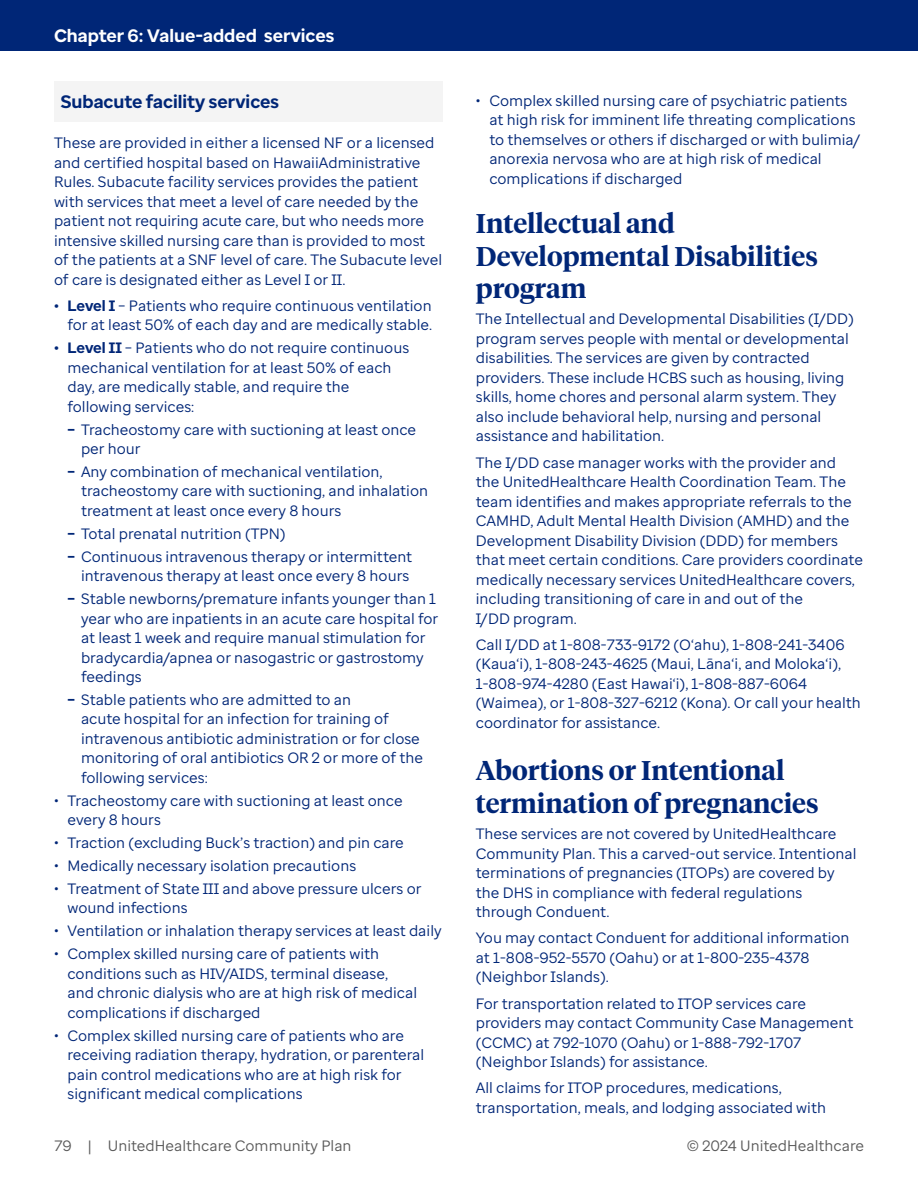
<style>
.page{position:relative;width:918px;height:1188px;background:#fff}
.page>*{position:absolute;margin:0;border:0;box-sizing:border-box;transform-origin:0 0}
.H4{font:600 27px/32.4px "UHC Serif Headline";color:#002677}
.t1{font:700 18px "Enterprise Sans";color:#fff}
.H5_Sans_Gray_Shading{font:700 18px "Enterprise Sans";color:#002677}
.Body{font:15px/19.5px "Enterprise Sans";color:#002677}
.t2{font:15px "Enterprise Sans";color:#5a5a5a}
.s1{font-weight:700}
</style>
<div class="page">
<div style="left:0;top:0;width:918px;height:51px;background:#002677"></div>
<div style="left:54px;top:81px;width:388px;height:41px;background:#f4f4f4"></div>
<p class="t1" style="left:54px;top:24px;width:282px">Chapter 6: Value-added services</p>
<p class="H5_Sans_Gray_Shading" style="left:61px;top:90px;width:220px">Subacute facility services</p>
<p class="Body" style="left:54px;top:133px;width:390px">These are provided in either a licensed NF or a licensed and certified hospital based on HawaiiAdministrative Rules. Subacute facility services provides the patient with services that meet a level of care needed by the patient not requiring acute care, but who needs more intensive skilled nursing care than is provided to most of the patients at a SNF level of care. The Subacute level of care is designated either as Level I or II.</p>
<p class="Body" style="left:54px;top:296px;width:380px;text-align:right"><span class="s1">• Level I</span> – Patients who require continuous ventilation for at least 50% of each day and are medically stable.</p>
<p class="Body" style="left:68px;top:338px;width:343px;text-indent:-14px"><span class="s1">• Level II</span> – Patients who do not require continuous mechanical ventilation for at least 50% of each day, are medically stable, and require the following services:</p>
<p class="Body" style="left:81px;top:419px;width:337px;text-indent:-14px"><span class="s1">–</span> Tracheostomy care with suctioning at least once per hour</p>
<p class="Body" style="left:81px;top:462px;width:349px;text-indent:-14px"><span class="s1">–</span> Any combination of mechanical ventilation, tracheostomy care with suctioning, and inhalation treatment at least once every 8 hours</p>
<p class="Body" style="left:68px;top:524px;width:220px"><span class="s1">–</span> Total prenatal nutrition (TPN)</p>
<p class="Body" style="left:68px;top:546px;width:346px;text-align:right"><span class="s1">–</span> Continuous intravenous therapy or intermittent intravenous therapy at least once every 8 hours</p>
<p class="Body" style="left:81px;top:589px;width:359px;text-indent:-14px"><span class="s1">–</span> Stable newborns/premature infants younger than 1 year who are inpatients in an acute care hospital for at least 1 week and require manual stimulation for bradycardia/apnea or nasogastric or gastrostomy feedings</p>
<p class="Body" style="left:81px;top:690px;width:344px;text-indent:-14px"><span class="s1">–</span> Stable patients who are admitted to an<br>acute hospital for an infection for training of intravenous antibiotic administration or for close monitoring of oral antibiotics OR 2 or more of the following services:</p>
<p class="Body" style="left:68px;top:791px;width:337px;text-indent:-14px">• Tracheostomy care with suctioning at least once every 8 hours</p>
<p class="Body" style="left:54px;top:833px;width:351px">• Traction (excluding Buck’s traction) and pin care</p>
<p class="Body" style="left:54px;top:856px;width:304px">• Medically necessary isolation precautions</p>
<p class="Body" style="left:68px;top:879px;width:355px;text-indent:-14px">• Treatment of State III and above pressure ulcers or wound infections</p>
<p class="Body" style="left:54px;top:921px;width:389px">• Ventilation or inhalation therapy services at least daily</p>
<p class="Body" style="left:68px;top:944px;width:351px;text-indent:-14px">• Complex skilled nursing care of patients with conditions such as HIV/AIDS, terminal disease, and chronic dialysis who are at high risk of medical complications if discharged</p>
<p class="Body" style="left:68px;top:1025px;width:358px;text-indent:-14px">• Complex skilled nursing care of patients who are receiving radiation therapy, hydration, or parenteral pain control medications who are at high risk for significant medical complications</p>
<p class="Body" style="left:489px;top:91px;width:373px;text-indent:-14px">• Complex skilled nursing care of psychiatric patients at high risk for imminent life threating complications to themselves or others if discharged or with bulimia/ anorexia nervosa who are at high risk of medical complications if discharged</p>
<p class="H4" style="left:476px;top:206px;width:344px">Intellectual and<br>Developmental Disabilities program</p>
<p class="Body" style="left:476px;top:309px;width:379px">The Intellectual and Developmental Disabilities (I/DD) program serves people with mental or developmental disabilities. The services are given by contracted providers. These include HCBS such as housing, living skills, home chores and personal alarm system. They also include behavioral help, nursing and personal assistance and habilitation.</p>
<p class="Body" style="left:476px;top:452px;width:389px">The I/DD case manager works with the provider and the UnitedHealthcare Health Coordination Team. The team identifies and makes appropriate referrals to the CAMHD, Adult Mental Health Division (AMHD) and the Development Disability Division (DDD) for members that meet certain conditions. Care providers coordinate medically necessary services UnitedHealthcare covers, including transitioning of care in and out of the<br>I/DD program.</p>
<p class="Body" style="left:476px;top:635px;width:387px">Call I/DD at 1-808-733-9172 (O‘ahu), 1-808-241-3406 (Kaua‘i), 1-808-243-4625 (Maui, Lāna‘i, and Moloka‘i), 1-808-974-4280 (East Hawai‘i), 1-808-887-6064 (Waimea), or 1-808-327-6212 (Kona). Or call your health coordinator for assistance.</p>
<p class="H4" style="left:476px;top:753px;width:344px">Abortions or Intentional termination of pregnancies</p>
<p class="Body" style="left:476px;top:824px;width:382px">These services are not covered by UnitedHealthcare Community Plan. This a carved-out service. Intentional terminations of pregnancies (ITOPs) are covered by the DHS in compliance with federal regulations through Conduent.</p>
<p class="Body" style="left:476px;top:928px;width:375px">You may contact Conduent for additional information at 1-808-952-5570 (Oahu) or at 1-800-235-4378 (Neighbor Islands).</p>
<p class="Body" style="left:476px;top:993px;width:379px">For transportation related to ITOP services care providers may contact Community Case Management (CCMC) at 792-1070 (Oahu) or 1-888-792-1707 (Neighbor Islands) for assistance.</p>
<p class="Body" style="left:476px;top:1078px;width:352px">All claims for ITOP procedures, medications, transportation, meals, and lodging associated with</p>
<p class="t2" style="left:54px;top:1136px;width:299px">79 | UnitedHealthcare Community Plan</p>
<p class="t2" style="left:687px;top:1136px;width:178px">© 2024 UnitedHealthcare</p>
</div>
